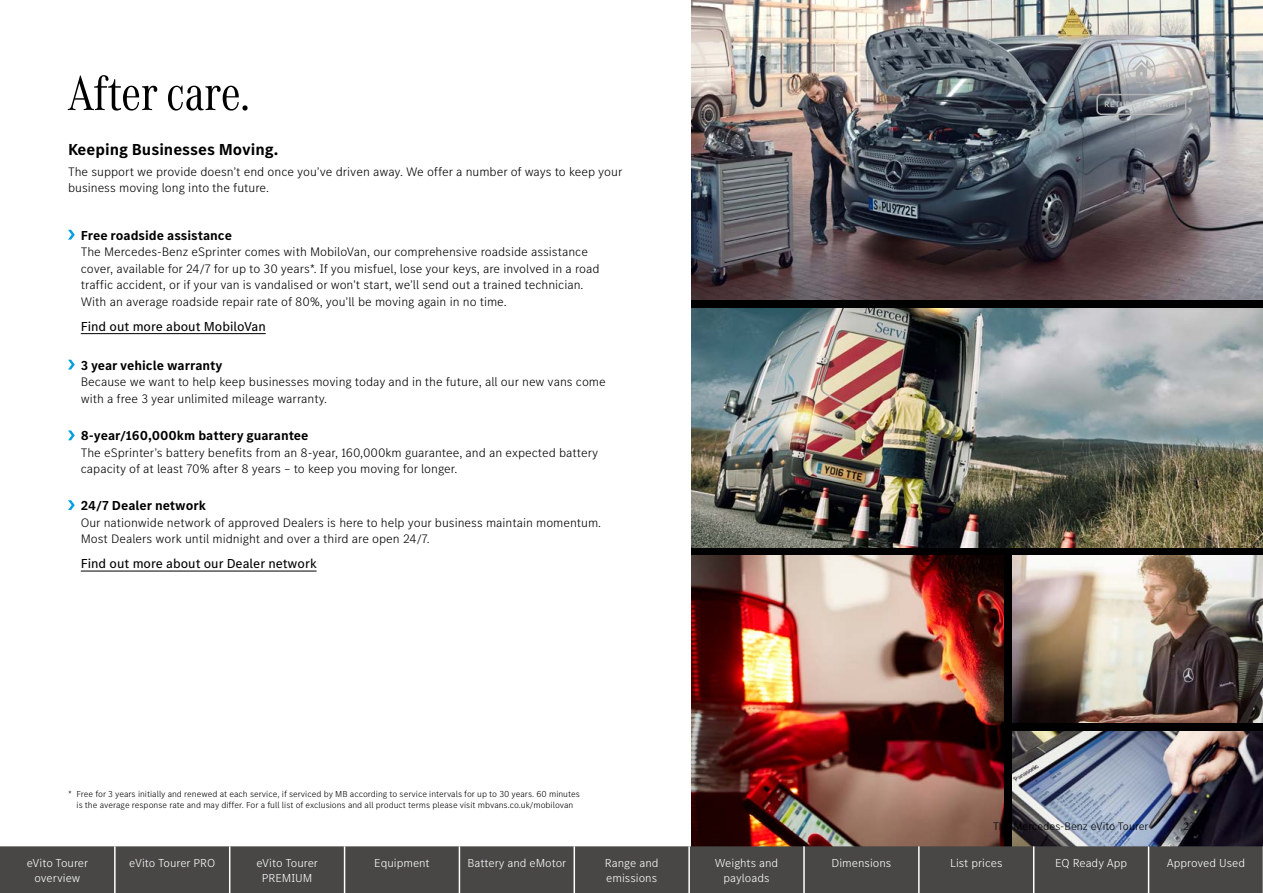
<style>
.page{position:relative;width:1263px;height:893px;background:#fff}
.page>*{position:absolute;margin:0;border:0;box-sizing:border-box;transform-origin:0 0}
.t1{font:51px "MB Corpo A Title Cond";color:#000}
.t2{font:700 16.5px "MB Corpo S Text";color:#000}
.t3{font:700 13.5px "MB Corpo S Text";color:#000}
.t4{font:13.5px "MB Corpo S Text";color:#000}
.t5{font:300 12.75px/16.5px "MB Corpo S Text";color:#000}
.t6{font:300 12px/15px "MB Corpo S Text";color:#fff;text-align:center}
.t7{font:300 11.25px "MB Corpo S Text";color:#000}
.t8{font:10.5px "MB Corpo S Text";color:#c6c6c6}
.t9{font:300 9px/10.5px "MB Corpo S Text";color:#000;text-align:center}
</style>
<div class="page">
<div style="left:691px;top:0;width:572px;height:893px;background:#000"></div>
<img style="left:691px;top:556px;width:312px;height:290px">
<img style="left:1012px;top:556px;width:251px;height:167px">
<img style="left:1012px;top:731px;width:251px;height:115px">
<img style="left:691px;top:0;width:572px;height:300px">
<img style="left:691px;top:308px;width:572px;height:239px">
<hr style="left:81px;top:333px;width:185px;height:1px;background:#000">
<svg style="left:68px;top:230px;width:7px;height:10px"></svg>
<svg style="left:68px;top:360px;width:7px;height:9px"></svg>
<hr style="left:81px;top:571px;width:236px;height:1px;background:#000">
<svg style="left:68px;top:430px;width:7px;height:10px"></svg>
<svg style="left:68px;top:500px;width:7px;height:10px"></svg>
<div style="left:1px;top:846px;width:1261px;height:47px;background:#484746"></div>
<hr style="left:114px;top:846px;width:2px;height:47px;background:#fff">
<hr style="left:229px;top:846px;width:1px;height:47px;background:#fff">
<hr style="left:344px;top:846px;width:1px;height:47px;background:#fff">
<hr style="left:459px;top:846px;width:1px;height:47px;background:#fff">
<hr style="left:573px;top:846px;width:2px;height:47px;background:#fff">
<hr style="left:688px;top:846px;width:2px;height:47px;background:#fff">
<hr style="left:803px;top:846px;width:2px;height:47px;background:#fff">
<hr style="left:918px;top:846px;width:2px;height:47px;background:#fff">
<hr style="left:1033px;top:846px;width:1px;height:47px;background:#fff">
<hr style="left:1148px;top:846px;width:1px;height:47px;background:#fff">
<hr style="left:1262px;top:846px;width:1px;height:47px;background:#fff">
<hr style="left:0;top:846px;width:1px;height:47px;background:#484746">
<div style="left:1127px;top:55px;width:28px;height:28px;border:1px solid #b3b2b2;border-radius:50%"></div>
<svg style="left:1131px;top:60px;width:20px;height:16px"></svg>
<div style="left:1096px;top:94px;width:90px;height:21px;border:2px solid #b3b2b2;border-radius:4px"></div>
<h1 class="t1" style="left:68px;top:60px;width:183px">After care.</h1>
<p class="t2" style="left:68px;top:139px;width:212px">Keeping Businesses Moving.</p>
<p class="t5" style="left:68px;top:163px;width:556px">The support we provide doesn’t end once you’ve driven away. We offer a number of ways to keep your business moving long into the future.</p>
<p class="t3" style="left:81px;top:226px;width:153px">Free roadside assistance</p>
<p class="t5" style="left:81px;top:243px;width:520px">The Mercedes-Benz eSprinter comes with MobiloVan, our comprehensive roadside assistance cover, available for 24/7 for up to 30 years*. If you misfuel, lose your keys, are involved in a road traffic accident, or if your van is vandalised or won’t start, we’ll send out a trained technician.<br>With an average roadside repair rate of 80%, you’ll be moving again in no time.</p>
<p class="t4" style="left:81px;top:317px;width:186px">Find out more about MobiloVan</p>
<p class="t3" style="left:81px;top:356px;width:143px">3 year vehicle warranty</p>
<p class="t5" style="left:81px;top:373px;width:526px">Because we want to help keep businesses moving today and in the future, all our new vans come with a free 3 year unlimited mileage warranty.</p>
<p class="t3" style="left:81px;top:427px;width:229px">8-year/160,000km battery guarantee</p>
<p class="t5" style="left:81px;top:444px;width:519px">The eSprinter’s battery benefits from an 8-year, 160,000km guarantee, and an expected battery capacity of at least 70% after 8 years – to keep you moving for longer.</p>
<p class="t3" style="left:81px;top:497px;width:127px">24/7 Dealer network</p>
<p class="t5" style="left:81px;top:513px;width:522px">Our nationwide network of approved Dealers is here to help your business maintain momentum.<br>Most Dealers work until midnight and over a third are open 24/7.</p>
<p class="t4" style="left:81px;top:555px;width:237px">Find out more about our Dealer network</p>
<p class="t9" style="left:68px;top:789px;width:513px">* Free for 3 years initially and renewed at each service, if serviced by MB according to service intervals for up to 30 years. 60 minutes is the average response rate and may differ. For a full list of exclusions and all product terms please visit mbvans.co.uk/mobilovan</p>
<p class="t8" style="left:1104px;top:97px;width:76px">return to start</p>
<p class="t7" style="left:993px;top:819px;width:157px">The Mercedes-Benz eVito Tourer</p>
<p class="t7" style="left:1183px;top:819px;width:13px">23</p>
<p class="t6" style="left:27px;top:855px;width:63px">eVito Tourer overview</p>
<p class="t6" style="left:129px;top:855px;width:88px">eVito Tourer PRO</p>
<p class="t6" style="left:256px;top:855px;width:63px">eVito Tourer<br>PREMIUM</p>
<p class="t6" style="left:374px;top:855px;width:57px">Equipment</p>
<p class="t6" style="left:468px;top:855px;width:100px">Battery and eMotor</p>
<p class="t6" style="left:605px;top:855px;width:55px;text-align:left">Range and emissions</p>
<p class="t6" style="left:715px;top:855px;width:65px">Weights and payloads</p>
<p class="t6" style="left:831px;top:855px;width:61px">Dimensions</p>
<p class="t6" style="left:950px;top:855px;width:54px">List prices</p>
<p class="t6" style="left:1055px;top:855px;width:74px">EQ Ready App</p>
<p class="t6" style="left:1167px;top:855px;width:80px">Approved Used</p>
</div>
